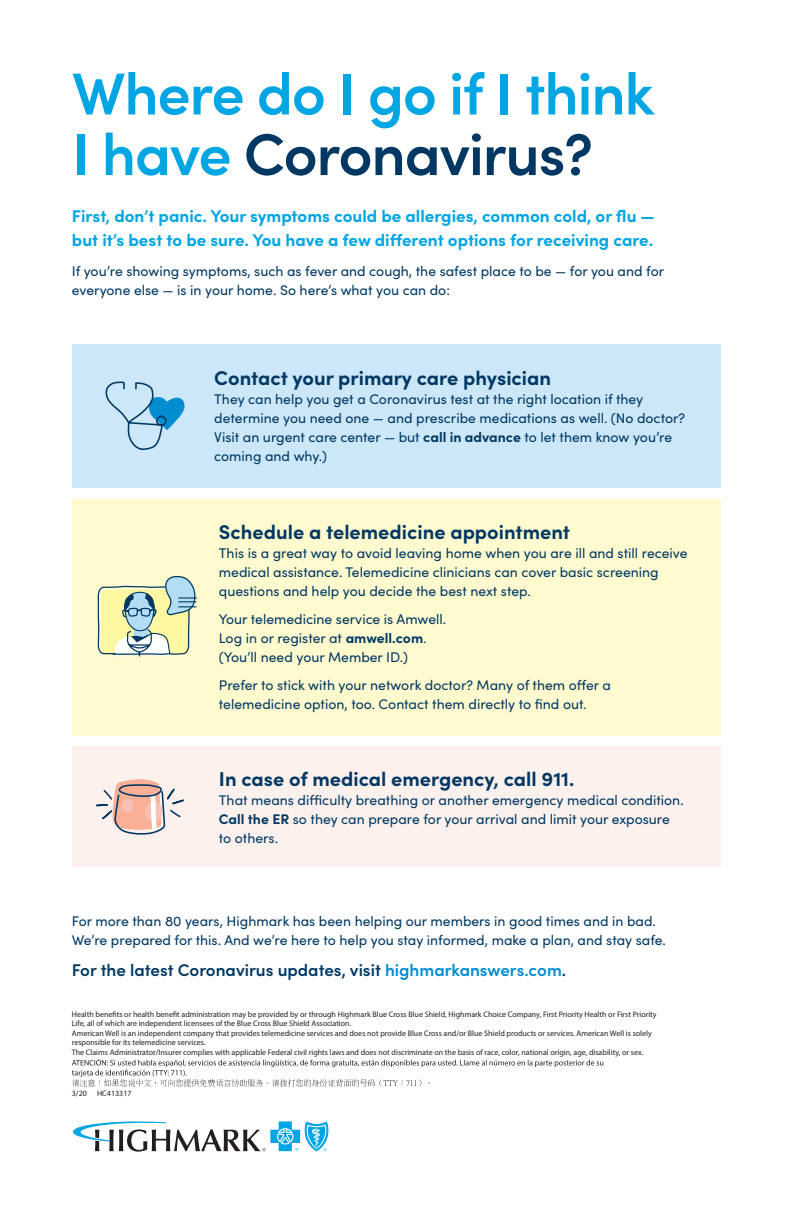
<style>
.page{position:relative;width:792px;height:1224px;background:#fff}
.page>*{position:absolute;margin:0;border:0;box-sizing:border-box;transform-origin:0 0}
.t1{font:600 59.2px/60.6px "Sofia Pro";letter-spacing:-.02em;color:#00a5e3}
.t2{font:700 20px "Sofia Pro";color:#003863}
.t3{font:700 17px/24px "Sofia Pro";color:#00a5e3}
.t4{font:600 17px "Sofia Pro";color:#003863}
.t5{font:14px/19px "Sofia Pro";color:#003863}
.Disclaimer{font:8px/9.6px "Myriad Pro";color:#231f20}
.s1{color:#003863}
.s2{font-weight:700}
.s3{color:#008dd1}
</style>
<div class="page">
<svg style="left:73px;top:1121px;width:256px;height:31px"></svg>
<div style="left:72px;top:344px;width:648px;height:143px;background:#cbe7f8"></div>
<svg style="left:105px;top:381px;width:80px;height:69px"></svg>
<div style="left:72px;top:747px;width:648px;height:120px;background:#fdf1ed"></div>
<svg style="left:96px;top:779px;width:88px;height:56px"></svg>
<div style="left:72px;top:499px;width:648px;height:236px;background:#fffbcf"></div>
<svg style="left:97px;top:576px;width:100px;height:82px"></svg>
<svg style="left:72px;top:1059px;width:531px;height:28px"></svg>
<p class="t1" style="left:72px;top:59px;width:584px">Where do I go if I think<br>I have <span class="s1">Coronavirus?</span></p>
<p class="t3" style="left:72px;top:203px;width:584px">First, don’t panic. Your symptoms could be allergies, common cold, or flu — but it’s best to be sure. You have a few different options for receiving care.</p>
<p class="t5" style="left:72px;top:261px;width:594px">If you’re showing symptoms, such as fever and cough, the safest place to be — for you and for everyone else — is in your home. So here’s what you can do:</p>
<p class="t2" style="left:214px;top:363px;width:338px">Contact your primary care physician</p>
<p class="t5" style="left:214px;top:389px;width:472px">They can help you get a Coronavirus test at the right location if they determine you need one — and prescribe medications as well. (No doctor?<br>Visit an urgent care center — but <span class="s2">call in advance</span> to let them know you’re coming and why.)</p>
<p class="t2" style="left:219px;top:517px;width:353px">Schedule a telemedicine appointment</p>
<p class="t5" style="left:219px;top:543px;width:470px">This is a great way to avoid leaving home when you are ill and still receive medical assistance. Telemedicine clinicians can cover basic screening questions and help you decide the best next step.</p>
<p class="t5" style="left:219px;top:609px;width:229px">Your telemedicine service is Amwell.<br>Log in or register at <span class="s2">amwell.com</span>. (You’ll need your Member ID.)</p>
<p class="t5" style="left:219px;top:675px;width:394px">Prefer to stick with your network doctor? Many of them offer a telemedicine option, too. Contact them directly to find out.</p>
<p class="t2" style="left:219px;top:763px;width:357px">In case of medical emergency, call 911.</p>
<p class="t5" style="left:219px;top:789px;width:466px">That means difficulty breathing or another emergency medical condition.<br><span class="s2">Call the ER</span> so they can prepare for your arrival and limit your exposure to others.</p>
<p class="t5" style="left:72px;top:911px;width:596px">For more than 80 years, Highmark has been helping our members in good times and in bad.<br>We’re prepared for this. And we’re here to help you stay informed, make a plan, and stay safe.</p>
<p class="t4" style="left:72px;top:957px;width:496px">For the latest Coronavirus updates, visit <span class="s3">highmarkanswers.com</span>.</p>
<p class="Disclaimer" style="left:72px;top:1009px;width:586px">Health benefits or health benefit administration may be provided by or through Highmark Blue Cross Blue Shield, Highmark Choice Company, First Priority Health or First Priority<br>Life, all of which are independent licensees of the Blue Cross Blue Shield Association.</p>
<p class="Disclaimer" style="left:72px;top:1028px;width:581px">American Well is an independent company that provides telemedicine services and does not provide Blue Cross and/or Blue Shield products or services. American Well is solely responsible for its telemedicine services.</p>
<p class="Disclaimer" style="left:72px;top:1047px;width:573px">The Claims Administrator/Insurer complies with applicable Federal civil rights laws and does not discriminate on the basis of race, color, national origin, age, disability, or sex.</p>
<p class="Disclaimer" style="left:72px;top:1089px;width:17px">3/20</p>
<p class="Disclaimer" style="left:97px;top:1089px;width:36px">HC413317</p>
</div>
